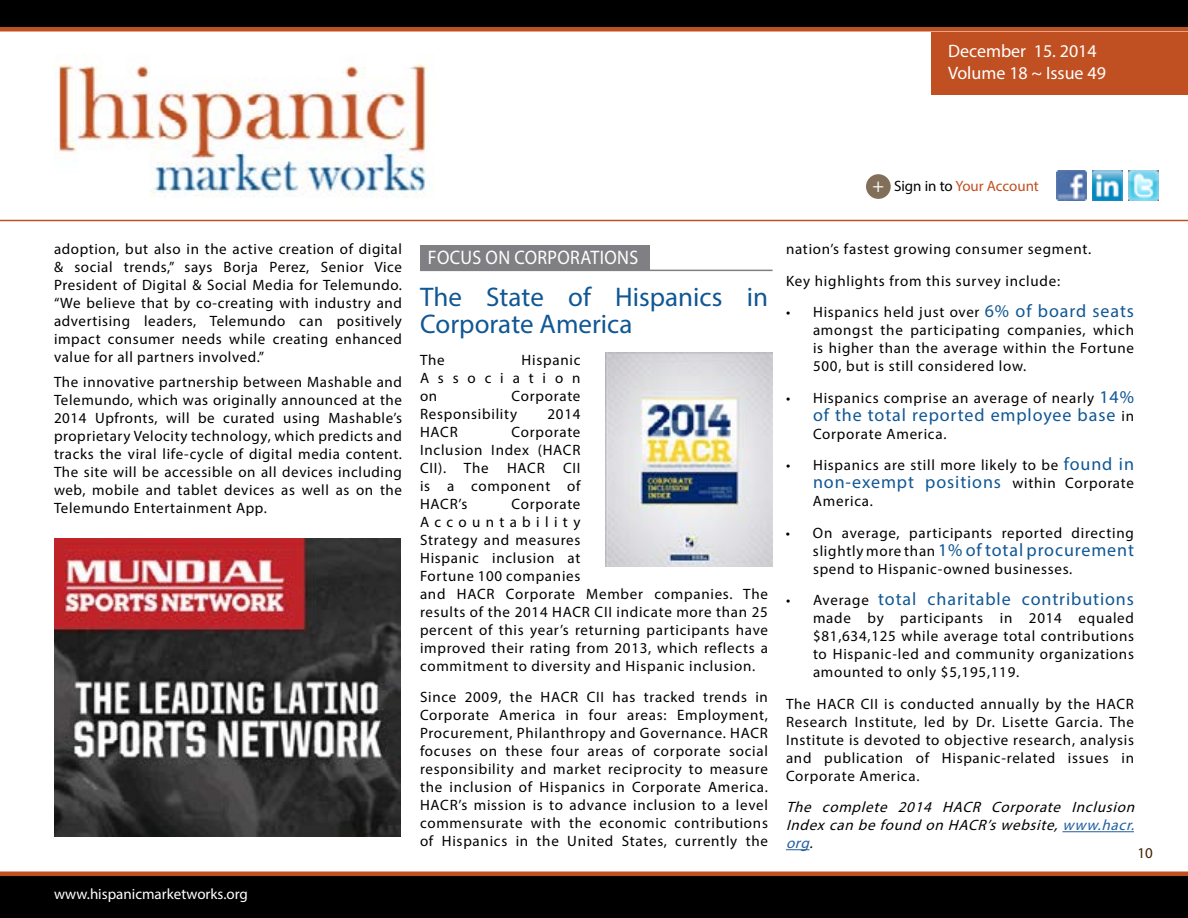
<style>
.page{position:relative;width:1188px;height:918px;background:#fff}
.page>*{position:absolute;margin:0;border:0;box-sizing:border-box;transform-origin:0 0}
.t1{font:27px/27px "Myriad Pro";color:#105794}
.t2{font:19.65px "Myriad Pro";letter-spacing:.02em;color:#fff;scale:.92 1}
.t3{font:18px "Myriad Pro";letter-spacing:.05em;color:#105794}
.t4{font:18px/21.6px "Myriad Pro";color:#fff}
.t5{font:15px/18px "Myriad Pro";letter-spacing:.05em;color:#000;text-align:justify}
.t6{font:italic 15px/18px "Myriad Pro";color:#000;text-align:justify}
.t7{font:15px "Myriad Pro";color:#fff}
.t8{font:15px "Myriad Pro";color:#c05021}
.t9{font:15px "Myriad Pro";color:#3f2100}
.s1{font-size:19.5px;color:#fff}
.s2{color:#000}
.s3{font-size:18px;color:#105794}
.s4{font-size:15px;color:#000}
.s5{color:#215e9e}
</style>
<div class="page">
<div style="left:0;top:874px;width:1188px;height:44px;background:#000"></div>
<hr style="left:0;top:872px;width:1188px;height:4px;background:#c05021">
<div style="left:0;top:27px;width:1188px;height:5px;background:#c05021"></div>
<div style="left:932px;top:32px;width:256px;height:62px;background:#c05021"></div>
<img style="left:1057px;top:170px;width:30px;height:30px">
<img style="left:1129px;top:170px;width:30px;height:30px">
<img style="left:1093px;top:170px;width:30px;height:30px">
<div style="left:866px;top:174px;width:25px;height:25px;background:#826f59;border-radius:50%"></div>
<div style="left:0;top:0;width:1188px;height:27px;background:#000"></div>
<hr style="left:0;top:220px;width:1188px;height:1px;background:#c05021">
<img style="left:54px;top:54px;width:381px;height:144px">
<div style="left:420px;top:245px;width:230px;height:25px;background:#807f83"></div>
<hr style="left:420px;top:270px;width:353px;height:1px;background:#807f83">
<hr style="left:1063px;top:831px;width:71px;height:1px;background:#215e9e">
<svg style="left:786px;top:849px;width:23px;height:1px"></svg>
<img style="left:54px;top:538px;width:347px;height:299px">
<img style="left:605px;top:352px;width:167px;height:214px">
<p class="t4" style="left:948px;top:40px;width:159px">December 15. 2014<br>Volume 18 ~ Issue 49</p>
<p class="t8" style="left:872px;top:177px;width:168px"><span class="s1">+</span> <span class="s2">Sign in to</span> Your Account</p>
<p class="t5" style="left:54px;top:240px;width:350px">adoption, but also in the active creation of digital &amp; social trends,” says Borja Perez, Senior Vice President of Digital &amp; Social Media for Telemundo. “We believe that by co-creating with industry and advertising leaders, Telemundo can positively impact consumer needs while creating enhanced value for all partners involved.”</p>
<p class="t5" style="left:54px;top:373px;width:350px">The innovative partnership between Mashable and Telemundo, which was originally announced at the 2014 Upfronts, will be curated using Mashable’s proprietary Velocity technology, which predicts and tracks the viral life-cycle of digital media content.<br>The site will be accessible on all devices including web, mobile and tablet devices as well as on the Telemundo Entertainment App.</p>
<p class="t7" style="left:54px;top:884px;width:195px">www.hispanicmarketworks.org</p>
<h2 class="t2" style="left:428px;top:245px;width:230px">FOCUS ON CORPORATIONS</h2>
<h1 class="t1" style="left:420px;top:283px;width:350px">The State of Hispanics in<br>Corporate America</h1>
<p class="t5" style="left:420px;top:350px;width:26px">The</p>
<p class="t5" style="left:420px;top:350px;width:162px;text-indent:102px">Hispanic Association on</p>
<p class="t5" style="left:420px;top:386px;width:162px;text-indent:92px">Corporate<br>Responsibility</p>
<p class="t5" style="left:547px;top:404px;width:35px">2014</p>
<p class="t5" style="left:420px;top:422px;width:162px;text-indent:92px">Corporate Inclusion Index (HACR CII). The HACR CII is a component of HACR’s</p>
<p class="t5" style="left:420px;top:422px;width:39px">HACR</p>
<p class="t5" style="left:420px;top:494px;width:350px;text-align:left;text-indent:92px">Corporate<br>Accountability<br>Strategy and measures<br>Hispanic inclusion at<br>Fortune 100 companies<br>and HACR Corporate Member companies. The results of the 2014 HACR CII indicate more than 25 percent of this year’s returning participants have improved their rating from 2013, which reflects a commitment to diversity and Hispanic inclusion.</p>
<p class="t5" style="left:420px;top:688px;width:350px">Since 2009, the HACR CII has tracked trends in Corporate America in four areas: Employment, Procurement, Philanthropy and Governance. HACR focuses on these four areas of corporate social responsibility and market reciprocity to measure the inclusion of Hispanics in Corporate America.<br>HACR’s mission is to advance inclusion to a level commensurate with the economic contributions of Hispanics in the United States, currently the</p>
<p class="t5" style="left:786px;top:233px;width:307px;line-height:31.5px">nation’s fastest growing consumer segment.<br>Key highlights from this survey include:</p>
<p class="t5" style="left:813px;top:303px;width:323px;text-indent:-27px">• Hispanics held just over <span class="s3">6% of board seats </span>amongst the participating companies, which is higher than the average within the Fortune 500, but is still considered low.</p>
<p class="t5" style="left:786px;top:388px;width:350px">• Hispanics comprise an average of nearly <span class="s3">14%</span></p>
<p class="t3" style="left:813px;top:404px;width:322px">of the total reported employee base <span class="s4">in</span></p>
<p class="t5" style="left:813px;top:424px;width:135px">Corporate America.</p>
<p class="t5" style="left:786px;top:456px;width:349px">• Hispanics are still more likely to be <span class="s3">found in</span></p>
<p class="t3" style="left:813px;top:471px;width:322px">non-exempt positions <span class="s4">within Corporate</span></p>
<p class="t5" style="left:813px;top:492px;width:61px">America.</p>
<p class="t5" style="left:786px;top:523px;width:349px">• On average, participants reported directing</p>
<p class="t3" style="left:813px;top:539px;width:323px"><span class="s4">slightly more than</span> 1% of total procurement</p>
<p class="t5" style="left:813px;top:559px;width:261px">spend to Hispanic-owned businesses.</p>
<p class="t3" style="left:786px;top:588px;width:349px"><span class="s4">• Average</span> total charitable contributions</p>
<p class="t5" style="left:813px;top:609px;width:323px">made by participants in 2014 equaled $81,634,125 while average total contributions to Hispanic-led and community organizations amounted to only $5,195,119.</p>
<p class="t5" style="left:786px;top:694px;width:350px">The HACR CII is conducted annually by the HACR Research Institute, led by Dr. Lisette Garcia. The Institute is devoted to objective research, analysis and publication of Hispanic-related issues in Corporate America.</p>
<p class="t6" style="left:786px;top:798px;width:354px">The complete 2014 HACR Corporate Inclusion Index can be found on HACR’swebsite,<span class="s5">www.hacr. org</span>.</p>
<p class="t9" style="left:1137px;top:844px;width:17px">10</p>
</div>
